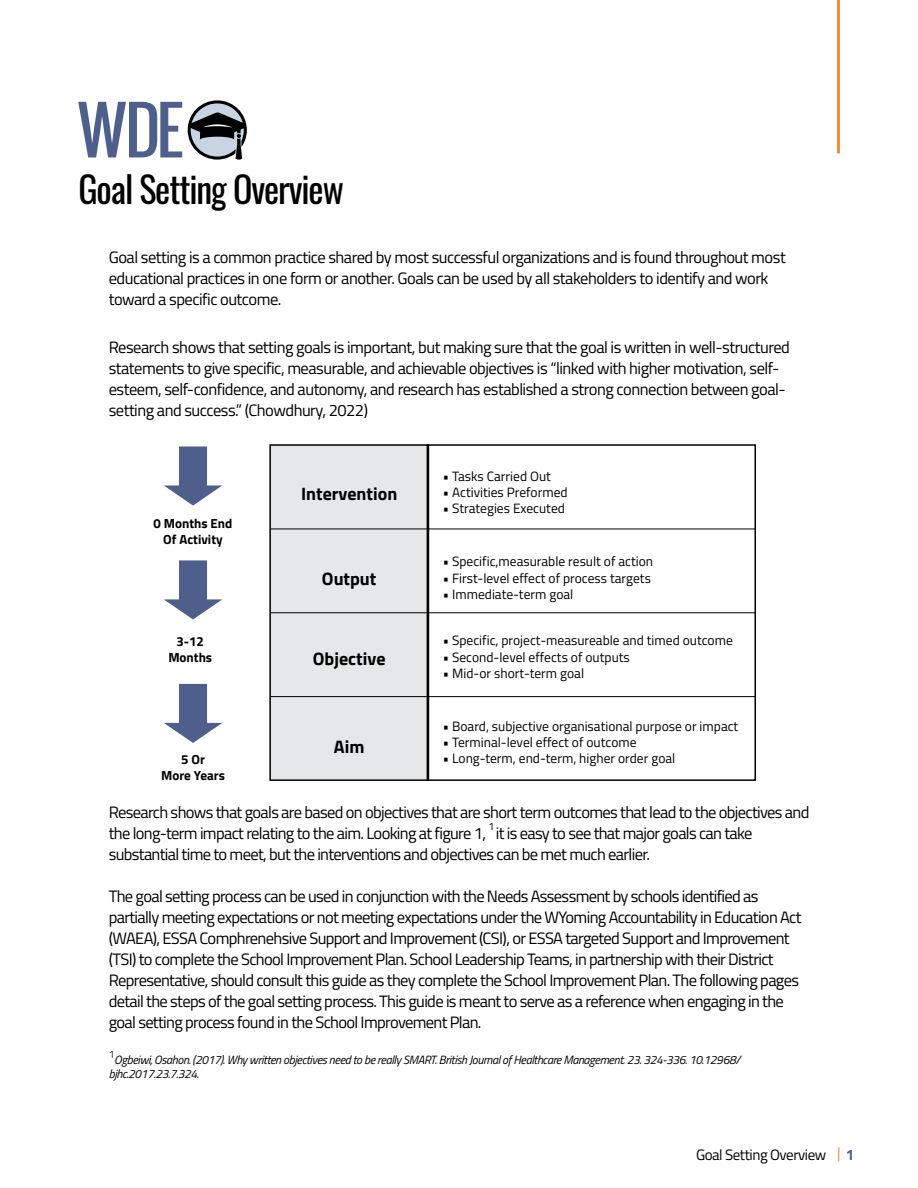
<style>
.page{position:relative;width:918px;height:1188px;background:#fff}
.page>*{position:absolute;margin:0;border:0;box-sizing:border-box;transform-origin:0 0}
.t1{font:36px "Oswald";letter-spacing:-.03em;color:#000}
.t2{font:700 18px "Titillium Web";color:#000}
.t3{font:16.5px/21px "Titillium Web";letter-spacing:-.04em;color:#000}
.t4{font:15px "Titillium Web";letter-spacing:-.03em;color:#000}
.t5{font:13.5px "Titillium Web";color:#000}
.t6{font:700 13.2px/15.8px "Titillium Web";color:#000;text-align:center}
.t7{font:italic 12px/14.4px "Titillium Web";letter-spacing:-.03em;color:#000}
.t8{font:10.5px "Titillium Web";color:#000}
.t9{font:300 10.5px "Titillium Web";color:#000}
.s1{color:#f78a3c}
.s2{font-weight:700;color:#4f5f8c}
</style>
<div class="page">
<hr style="left:837px;top:0;width:3px;height:153px;background:#f78a3c">
<div style="left:270px;top:445px;width:158px;height:335px;background:#e6e7e8"></div>
<div style="left:269px;top:444px;width:160px;height:337px;border:2px solid #000"></div>
<hr style="left:270px;top:529px;width:486px;height:1px;background:#000">
<hr style="left:270px;top:612px;width:486px;height:1px;background:#000">
<hr style="left:270px;top:696px;width:486px;height:1px;background:#000">
<div style="left:427px;top:444px;width:329px;height:337px;border:2px solid #000"></div>
<svg style="left:78px;top:102px;width:104px;height:55px"></svg>
<svg style="left:188px;top:100px;width:59px;height:60px"></svg>
<svg style="left:164px;top:446px;width:58px;height:60px"></svg>
<svg style="left:164px;top:560px;width:58px;height:60px"></svg>
<svg style="left:164px;top:684px;width:58px;height:59px"></svg>
<h1 class="t1" style="left:78px;top:158px;width:267px">Goal Setting Overview</h1>
<p class="t3" style="left:109px;top:246px;width:679px">Goal setting is a common practice shared by most successful organizations and is found throughout most educational practices in one form or another. Goals can be used by all stakeholders to identify and work toward a specific outcome.</p>
<p class="t3" style="left:109px;top:336px;width:683px">Research shows that setting goals is important, but making sure that the goal is written in well-structured statements to give specific, measurable, and achievable objectives is “linked with higher motivation, self&shy;esteem, self-confidence, and autonomy, and research has established a strong connection between goal&shy;setting and success.” (Chowdhury, 2022)</p>
<p class="t6" style="left:154px;top:515px;width:80px">0 Months End<br>Of Activity</p>
<p class="t6" style="left:168px;top:633px;width:45px">3-12<br>Months</p>
<p class="t2" style="left:301px;top:479px;width:98px">Intervention</p>
<p class="t2" style="left:322px;top:565px;width:56px">Output</p>
<p class="t2" style="left:313px;top:645px;width:74px">Objective</p>
<p class="t5" style="left:443px;top:466px;width:110px">• Tasks Carried Out</p>
<p class="t5" style="left:443px;top:482px;width:126px">• Activities Preformed</p>
<p class="t5" style="left:443px;top:499px;width:124px">• Strategies Executed</p>
<p class="t5" style="left:443px;top:552px;width:212px">• Specific,measurable result of action</p>
<p class="t5" style="left:443px;top:568px;width:210px">• First-level effect of process targets</p>
<p class="t5" style="left:443px;top:584px;width:132px">• Immediate-term goal</p>
<p class="t5" style="left:443px;top:631px;width:292px">• Specific, project-measureable and timed outcome</p>
<p class="t5" style="left:443px;top:647px;width:189px">• Second-level effects of outputs</p>
<p class="t5" style="left:443px;top:663px;width:143px">• Mid-or short-term goal</p>
<p class="t5" style="left:443px;top:716px;width:297px">• Board, subjective organisational purpose or impact</p>
<p class="t5" style="left:443px;top:732px;width:195px">• Terminal-level effect of outcome</p>
<p class="t5" style="left:443px;top:749px;width:234px">• Long-term, end-term, higher order goal</p>
<p class="t3" style="left:109px;top:800px;width:702px">Research shows that goals are based on objectives that are short term outcomes that lead to the objectives and the long-term impact relating to the aim. Looking at figure 1,</p>
<p class="t2" style="left:334px;top:732px;width:32px">Aim</p>
<p class="t6" style="left:161px;top:751px;width:65px">5 Or<br>More Years</p>
<p class="t8" style="left:488px;top:818px;width:7px">1</p>
<p class="t3" style="left:109px;top:821px;width:645px;text-indent:387px">it is easy to see that major goals can take substantial time to meet, but the interventions and objectives can be met much earlier.</p>
<p class="t3" style="left:109px;top:884px;width:694px">The goal setting process can be used in conjunction with the Needs Assessment by schools identified as partially meeting expectations or not meeting expectations under the WYoming Accountability in Education Act (WAEA), ESSA Comphrenehsive Support and Improvement (CSI), or ESSA targeted Support and Improvement (TSI) to complete the School Improvement Plan. School Leadership Teams, in partnership with their District Representative, should consult this guide as they complete the School Improvement Plan. The following pages detail the steps of the goal setting process. This guide is meant to serve as a reference when engaging in the goal setting process found in the School Improvement Plan.</p>
<p class="t9" style="left:109px;top:1046px;width:7px">1</p>
<p class="t7" style="left:109px;top:1052px;width:633px;text-indent:6px">Ogbeiwi, Osahon. (2017). Why written objectives need to be really SMART. British Journal of Healthcare Management. 23. 324-336. 10.12968/ bjhc.2017.23.7.324.</p>
<p class="t4" style="left:696px;top:1143px;width:160px">Goal Setting Overview <span class="s1">|</span> <span class="s2">1</span></p>
</div>
